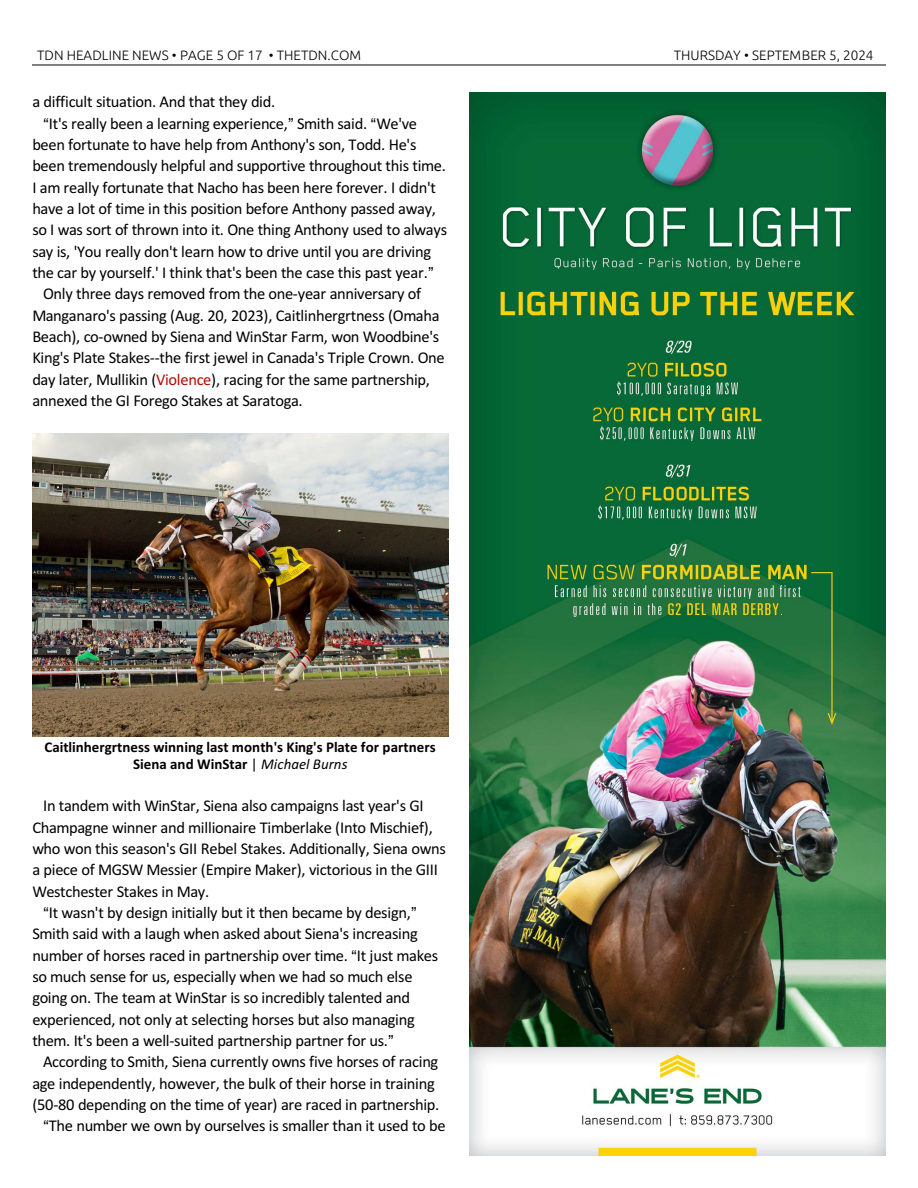
<style>
.page{position:relative;width:918px;height:1188px;background:#fff}
.page>*{position:absolute;margin:0;border:0;box-sizing:border-box;transform-origin:0 0}
.t1{font:16.5px "Calibri";letter-spacing:-.02em;color:#000}
.t2{font:700 15px/17.1px "Calibri";color:#000;text-align:center}
.t3{font:300 13.5px "Ubuntu";color:#000}
.s1{color:#b30b00}
.s2{font-weight:400}
.s3{font-weight:400;font-style:italic}
</style>
<div class="page">
<hr style="left:32px;top:64px;width:853px;height:1px;background:#808080">
<img style="left:470px;top:92px;width:416px;height:1064px">
<img style="left:32px;top:434px;width:416px;height:302px">
<p class="t3" style="left:37px;top:49px;width:325px">TDN HEADLINE NEWS • PAGE 5 OF 17 • THETDN.COM</p>
<p class="t3" style="left:674px;top:49px;width:201px">THURSDAY • SEPTEMBER 5, 2024</p>
<p class="t1" style="left:32px;top:95px;width:244px">a difficult situation. And that they did.</p>
<p class="t1" style="left:49px;top:116px;width:370px">It's really been a learning experience, Smith said. We've</p>
<p class="t1" style="left:32px;top:138px;width:386px">been fortunate to have help from Anthony's son, Todd. He's</p>
<p class="t1" style="left:32px;top:159px;width:415px">been tremendously helpful and supportive throughout this time.</p>
<p class="t1" style="left:32px;top:180px;width:405px">I am really fortunate that Nacho has been here forever. I didn't</p>
<p class="t1" style="left:32px;top:202px;width:405px">have a lot of time in this position before Anthony passed away,</p>
<p class="t1" style="left:32px;top:223px;width:416px">so I was sort of thrown into it. One thing Anthony used to always</p>
<p class="t1" style="left:32px;top:244px;width:400px">say is, 'You really don't learn how to drive until you are driving</p>
<p class="t1" style="left:32px;top:266px;width:397px">the car by yourself.' I think that's been the case this past year.</p>
<p class="t1" style="left:43px;top:287px;width:380px">Only three days removed from the one-year anniversary of</p>
<p class="t1" style="left:32px;top:308px;width:409px">Manganaro's passing (Aug. 20, 2023), Caitlinhergrtness (Omaha</p>
<p class="t1" style="left:32px;top:330px;width:408px">Beach), co-owned by Siena and WinStar Farm, won Woodbine's</p>
<p class="t1" style="left:32px;top:351px;width:414px">King's Plate Stakes--the first jewel in Canada's Triple Crown. One</p>
<p class="t1" style="left:32px;top:372px;width:399px">day later, Mullikin (<span class="s1">Violence</span>), racing for the same partnership,</p>
<p class="t1" style="left:32px;top:394px;width:272px">annexed the GI Forego Stakes at Saratoga.</p>
<p class="t2" style="left:44px;top:740px;width:393px">Caitlinhergrtness winning last month's King's Plate for partners<br>Siena and WinStar <span class="s2">|</span> <span class="s3">Michael Burns</span></p>
<p class="t1" style="left:43px;top:799px;width:382px">In tandem with WinStar, Siena also campaigns last year's GI</p>
<p class="t1" style="left:32px;top:820px;width:402px">Champagne winner and millionaire Timberlake (Into Mischief),</p>
<p class="t1" style="left:32px;top:842px;width:415px">who won this season's GII Rebel Stakes. Additionally, Siena owns</p>
<p class="t1" style="left:32px;top:863px;width:407px">a piece of MGSW Messier (Empire Maker), victorious in the GIII</p>
<p class="t1" style="left:32px;top:884px;width:178px">Westchester Stakes in May.</p>
<p class="t1" style="left:49px;top:906px;width:363px">It wasn't by design initially but it then became by design,</p>
<p class="t1" style="left:32px;top:927px;width:387px">Smith said with a laugh when asked about Siena's increasing</p>
<p class="t1" style="left:32px;top:948px;width:407px">number of horses raced in partnership over time. It just makes</p>
<p class="t1" style="left:32px;top:970px;width:382px">so much sense for us, especially when we had so much else</p>
<p class="t1" style="left:32px;top:991px;width:379px">going on. The team at WinStar is so incredibly talented and</p>
<p class="t1" style="left:32px;top:1012px;width:384px">experienced, not only at selecting horses but also managing</p>
<p class="t1" style="left:32px;top:1034px;width:357px">them. It's been a well-suited partnership partner for us.</p>
<p class="t1" style="left:43px;top:1055px;width:397px">According to Smith, Siena currently owns five horses of racing</p>
<p class="t1" style="left:32px;top:1076px;width:404px">age independently, however, the bulk of their horse in training</p>
<p class="t1" style="left:32px;top:1098px;width:409px">(50-80 depending on the time of year) are raced in partnership.</p>
<p class="t1" style="left:49px;top:1119px;width:398px">The number we own by ourselves is smaller than it used to be</p>
</div>
